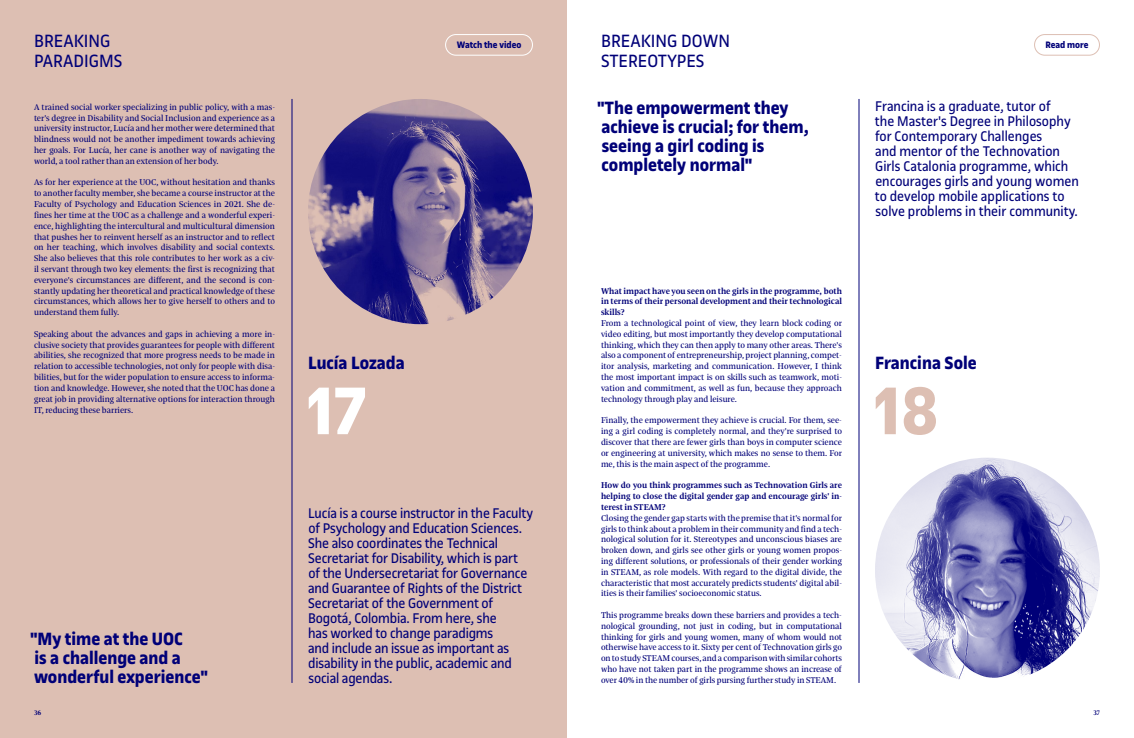
<style>
.page{position:relative;width:1134px;height:738px;background:#fff}
.page>*{position:absolute;margin:0;border:0;box-sizing:border-box;transform-origin:0 0}
.t1{font:700 72px "UOC Sans";color:#fff}
.t2{font:700 72px "UOC Sans";color:#ddbfb3}
.t3{font:700 19px/19px "UOC Sans";color:#000078}
.t4{font:19px/19px "UOC Sans";color:#000078}
.t5{font:15px/15px "UOC Sans";letter-spacing:-.01em;color:#000078}
.t6{font:700 10px "UOC Sans";color:#000078}
.t7{font:9px/10.8px "UOC Serif";color:#000078;text-align:justify}
.t8{font:700 9px/10.8px "UOC Serif";color:#000078;text-align:justify}
.t9{font:700 7px "UOC Serif";color:#000078}
</style>
<div class="page">
<div style="left:0;top:0;width:567px;height:737px;background:#ddbfb3"></div>
<img style="left:308px;top:99px;width:225px;height:225px;border-radius:112px">
<img style="left:875px;top:457px;width:225px;height:225px;border-radius:112px">
<hr style="left:292px;top:99px;width:1px;height:583px;background:#000078">
<hr style="left:859px;top:99px;width:1px;height:583px;background:#000078">
<div style="left:445px;top:34px;width:88px;height:22px;border:1px solid #fff;border-radius:10px"></div>
<div style="left:1034px;top:34px;width:66px;height:22px;border:1px solid #ddbfb3;border-radius:10px"></div>
<h2 class="t4" style="left:34px;top:32px;width:90px">BREAKING<br>PARADIGMS</h2>
<p class="t7" style="left:34px;top:101px;width:242px">A trained social worker specializing in public policy, with a mas&shy;ter's degree in Disability and Social Inclusion and experience as a university instructor, Lucía and her mother were determined that blindness would not be another impediment towards achieving her goals. For Lucía, her cane is another way of navigating the world, a tool rather than an extension of her body.</p>
<p class="t7" style="left:34px;top:177px;width:242px">As for her experience at the UOC, without hesitation and thanks to another faculty member, she became a course instructor at the Faculty of Psychology and Education Sciences in 2021. She de&shy;fines her time at the UOC as a challenge and a wonderful experi&shy;ence, highlighting the intercultural and multicultural dimension that pushes her to reinvent herself as an instructor and to reflect on her teaching, which involves disability and social contexts.<br>She also believes that this role contributes to her work as a civ&shy;il servant through two key elements: the first is recognizing that everyone's circumstances are different, and the second is con&shy;stantly updating her theoretical and practical knowledge of these circumstances, which allows her to give herself to others and to understand them fully.</p>
<p class="t7" style="left:34px;top:328px;width:242px">Speaking about the advances and gaps in achieving a more in&shy;clusive society that provides guarantees for people with different abilities, she recognized that more progress needs to be made in relation to accessible technologies, not only for people with disa&shy;bilities, but for the wider population to ensure access to informa&shy;tion and knowledge. However, she noted that the UOC has done a great job in providing alternative options for interaction through IT, reducing these barriers.</p>
<h2 class="t3" style="left:31px;top:628px;width:179px">"My time at the UOC<br>is a challenge and a wonderful experience"</h2>
<h2 class="t4" style="left:601px;top:32px;width:131px">BREAKING DOWN<br>STEREOTYPES</h2>
<p class="t6" style="left:457px;top:39px;width:66px">Watch the video</p>
<p class="t6" style="left:1045px;top:39px;width:45px">Read more</p>
<h2 class="t3" style="left:308px;top:353px;width:98px">Lucía Lozada</h2>
<h1 class="t1" style="left:308px;top:369px;width:61px">17</h1>
<p class="t5" style="left:308px;top:505px;width:226px">Lucía is a course instructor in the Faculty of Psychology and Education Sciences.<br>She also coordinates the Technical Secretariat for Disability, which is part of the Undersecretariat for Governance and Guarantee of Rights of the District Secretariat of the Government of Bogotá, Colombia. From here, she<br>has worked to change paradigms<br>and include an issue as important as disability in the public, academic and social agendas.</p>
<h2 class="t3" style="left:597px;top:98px;width:213px">"The empowerment they achieve is crucial; for them, seeing a girl coding is completely normal"</h2>
<p class="t8" style="left:601px;top:285px;width:242px">What impact have you seen on the girls in the programme, both in terms of their personal development and their technological skills?</p>
<p class="t7" style="left:601px;top:317px;width:242px">From a technological point of view, they learn block coding or video editing, but most importantly they develop computational thinking, which they can then apply to many other areas. There's also a component of entrepreneurship, project planning, compet&shy;itor analysis, marketing and communication. However, I think the most important impact is on skills such as teamwork, moti&shy;vation and commitment, as well as fun, because they approach technology through play and leisure.</p>
<p class="t7" style="left:601px;top:415px;width:242px">Finally, the empowerment they achieve is crucial. For them, see&shy;ing a girl coding is completely normal, and they're surprised to discover that there are fewer girls than boys in computer science or engineering at university, which makes no sense to them. For me, this is the main aspect of the programme.</p>
<p class="t8" style="left:601px;top:479px;width:242px">How do you think programmes such as Technovation Girls are helping to close the digital gender gap and encourage girls' in&shy;terest in STEAM?</p>
<p class="t7" style="left:601px;top:512px;width:242px">Closing the gender gap starts with the premise that it's normal for girls to think about a problem in their community and find a tech&shy;nological solution for it. Stereotypes and unconscious biases are broken down, and girls see other girls or young women propos&shy;ing different solutions, or professionals of their gender working in STEAM, as role models. With regard to the digital divide, the characteristic that most accurately predicts students' digital abil&shy;ities is their families' socioeconomic status.</p>
<p class="t7" style="left:601px;top:609px;width:242px">This programme breaks down these barriers and provides a tech&shy;nological grounding, not just in coding, but in computational thinking for girls and young women, many of whom would not otherwise have access to it. Sixty per cent of Technovation girls go on to study STEAM courses, and a comparison with similar cohorts who have not taken part in the programme shows an increase of over 40% in the number of girls pursing further study in STEAM.</p>
<p class="t5" style="left:875px;top:98px;width:205px">Francina is a graduate, tutor of<br>the Master's Degree in Philosophy for Contemporary Challenges<br>and mentor of the Technovation<br>Girls Catalonia programme, which encourages girls and young women to develop mobile applications to solve problems in their community.</p>
<h2 class="t3" style="left:875px;top:353px;width:103px">Francina Sole</h2>
<h1 class="t2" style="left:875px;top:369px;width:65px">18</h1>
<p class="t9" style="left:34px;top:708px;width:9px">36</p>
<p class="t9" style="left:1093px;top:708px;width:8px">37</p>
</div>
